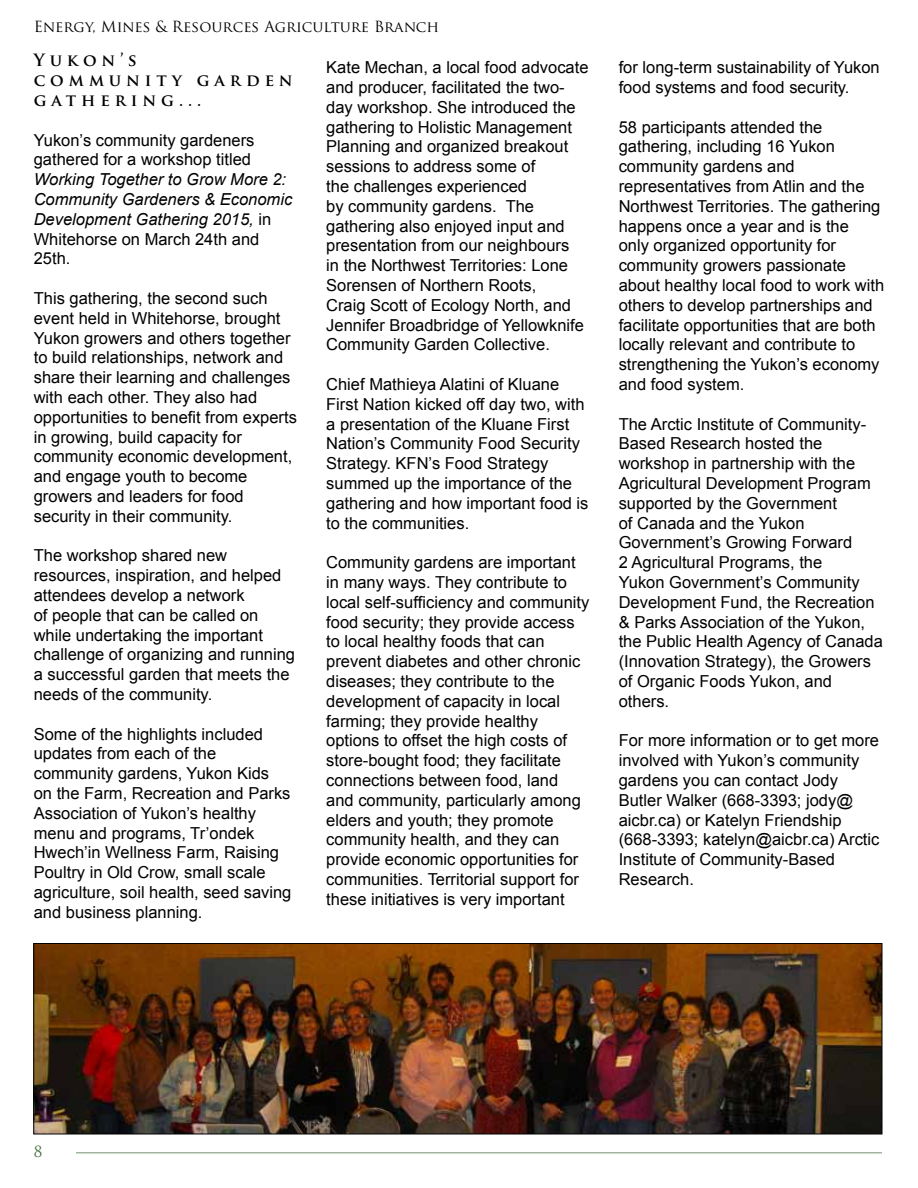
<style>
.page{position:relative;width:918px;height:1188px;background:#fff}
.page>*{position:absolute;margin:0;border:0;box-sizing:border-box;transform-origin:0 0}
.t1{font:16.5px/19.8px "Arial";color:#000}
.t2{font:italic 16.5px/19.8px "Arial";color:#000}
.t3{font:700 16.5px/19.8px "Trajan Pro";letter-spacing:.3em;color:#000}
.t4{font:15px "Trajan Pro";color:#000}
.t5{font:15px "Trajan Pro";color:#406c3a}
.s1{font-style:normal}
</style>
<div class="page">
<hr style="left:76px;top:1152px;width:806px;height:2px;background:#406c3a">
<img style="left:35px;top:945px;width:845px;height:187px">
<div style="left:33px;top:943px;width:849px;height:191px;border:1px solid #000"></div>
<p class="t4" style="left:34px;top:17px;width:407px">Energy, Mines &amp; Resources Agriculture Branch</p>
<p class="t3" style="left:34px;top:51px;width:260px">Yukon’s<br>community garden gathering...</p>
<p class="t1" style="left:34px;top:130px;width:222px">Yukon’s community gardeners gathered for a workshop titled</p>
<p class="t2" style="left:34px;top:170px;width:260px">Working Together to Grow More 2:<br>Community Gardeners &amp; Economic<br>Development Gathering 2015, <span class="s1">in<br>Whitehorse on March 24th and<br>25th.</span></p>
<p class="t1" style="left:34px;top:288px;width:265px">This gathering, the second such event held in Whitehorse, brought<br>Yukon growers and others together to build relationships, network and share their learning and challenges with each other. They also had opportunities to benefit from experts in growing, build capacity for community economic development, and engage youth to become growers and leaders for food security in their community.</p>
<p class="t1" style="left:34px;top:546px;width:263px">The workshop shared new resources, inspiration, and helped attendees develop a network<br>of people that can be called on while undertaking the important challenge of organizing and running a successful garden that meets the needs of the community.</p>
<p class="t1" style="left:34px;top:724px;width:259px">Some of the highlights included updates from each of the community gardens, Yukon Kids on the Farm, Recreation and Parks<br>Association of Yukon’s healthy menu and programs, Tr’ondek<br>Hwech’in Wellness Farm, Raising<br>Poultry in Old Crow, small scale agriculture, soil health, seed saving and business planning.</p>
<p class="t1" style="left:326px;top:58px;width:264px">Kate Mechan, a local food advocate and producer, facilitated the two&shy;day workshop. She introduced the gathering to Holistic Management<br>Planning and organized breakout sessions to address some of<br>the challenges experienced<br>by community gardens. The gathering also enjoyed input and presentation from our neighbours<br>in the Northwest Territories: Lone<br>Sorensen of Northern Roots,<br>Craig Scott of Ecology North, and<br>Jennifer Broadbridge of Yellowknife<br>Community Garden Collective.</p>
<p class="t1" style="left:326px;top:374px;width:264px">Chief Mathieya Alatini of Kluane<br>First Nation kicked off day two, with a presentation of the Kluane First<br>Nation’s Community Food Security<br>Strategy. KFN’s Food Strategy summed up the importance of the gathering and how important food is to the communities.</p>
<p class="t1" style="left:326px;top:553px;width:265px">Community gardens are important in many ways. They contribute to local self-sufficiency and community food security; they provide access to local healthy foods that can prevent diabetes and other chronic diseases; they contribute to the development of capacity in local farming; they provide healthy options to offset the high costs of store-bought food; they facilitate connections between food, land and community, particularly among elders and youth; they promote community health, and they can provide economic opportunities for communities. Territorial support for these initiatives is very important</p>
<p class="t1" style="left:619px;top:58px;width:263px">for long-term sustainability of Yukon food systems and food security.</p>
<p class="t1" style="left:619px;top:117px;width:267px">58 participants attended the gathering, including 16 Yukon community gardens and representatives from Atlin and the<br>Northwest Territories. The gathering happens once a year and is the<br>only organized opportunity for community growers passionate about healthy local food to work with others to develop partnerships and facilitate opportunities that are both locally relevant and contribute to strengthening the Yukon’s economy and food system.</p>
<p class="t1" style="left:619px;top:414px;width:266px">The Arctic Institute of Community-<br>Based Research hosted the workshop in partnership with the<br>Agricultural Development Program supported by the Government<br>of Canada and the Yukon<br>Government’s Growing Forward<br>2 Agricultural Programs, the<br>Yukon Government’s Community<br>Development Fund, the Recreation &amp; Parks Association of the Yukon, the Public Health Agency of Canada (Innovation Strategy), the Growers of Organic Foods Yukon, and others.</p>
<p class="t1" style="left:619px;top:731px;width:262px">For more information or to get more involved with Yukon’s community gardens you can contact Jody<br>Butler Walker (668-3393; jody@ aicbr.ca) or Katelyn Friendship (668-3393; katelyn@aicbr.ca) Arctic<br>Institute of Community-Based<br>Research.</p>
<p class="t5" style="left:34px;top:1142px;width:10px">8</p>
</div>
